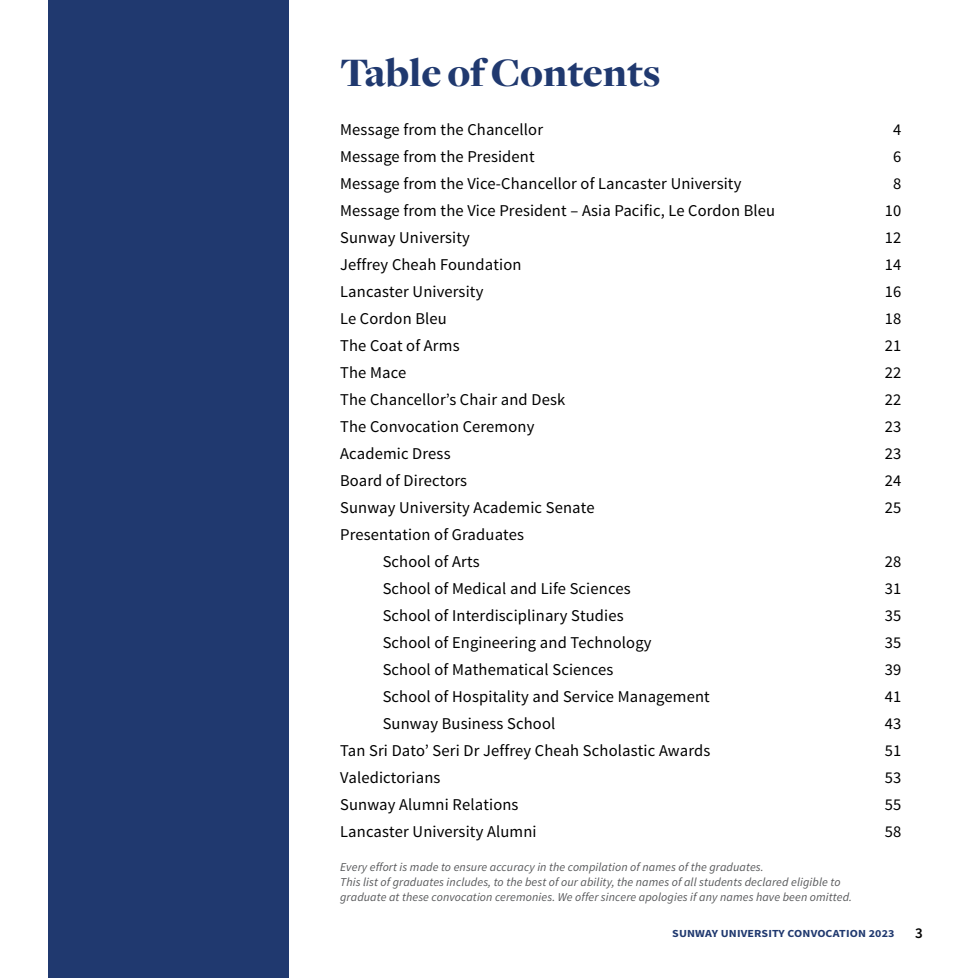
<style>
.page{position:relative;width:978px;height:978px;background:#fff}
.page>*{position:absolute;margin:0;border:0;box-sizing:border-box;transform-origin:0 0}
.t1{font:900 42px "Freight Disp";color:#20396f}
.t2{font:16.5px/27px "Source Sans Pro";letter-spacing:.01em;color:#000;text-align:center}
.t3{font:600 15px "Source Sans Pro";color:#000}
.t4{font:italic 12px/15px "Source Sans Pro";letter-spacing:.01em;color:#58595b}
.t5{font:700 10.8px "Source Sans Pro";letter-spacing:.01em;color:#20396f;scale:1.11 1}
</style>
<div class="page">
<div style="left:48px;top:0;width:240px;height:978px;background:#20396f"></div>
<h1 class="t1" style="left:340px;top:49px;width:322px">Table of Contents</h1>
<p class="t2" style="left:340px;top:116px;width:204px">Message from the Chancellor</p>
<p class="t2" style="left:893px;top:116px;width:10px">4</p>
<p class="t2" style="left:340px;top:143px;width:196px">Message from the President</p>
<p class="t2" style="left:893px;top:143px;width:10px">6</p>
<p class="t2" style="left:340px;top:170px;width:403px">Message from the Vice-Chancellor of Lancaster University</p>
<p class="t2" style="left:893px;top:170px;width:10px">8</p>
<p class="t2" style="left:340px;top:197px;width:437px">Message from the Vice President – Asia Pacific, Le Cordon Bleu</p>
<p class="t2" style="left:885px;top:197px;width:18px">10</p>
<p class="t2" style="left:340px;top:224px;width:131px">Sunway University</p>
<p class="t2" style="left:885px;top:224px;width:18px">12</p>
<p class="t2" style="left:340px;top:251px;width:183px">Jeffrey Cheah Foundation</p>
<p class="t2" style="left:885px;top:251px;width:18px">14</p>
<p class="t2" style="left:340px;top:278px;width:145px">Lancaster University</p>
<p class="t2" style="left:885px;top:278px;width:18px">16</p>
<p class="t2" style="left:340px;top:305px;width:108px">Le Cordon Bleu</p>
<p class="t2" style="left:885px;top:305px;width:18px">18</p>
<p class="t2" style="left:340px;top:332px;width:121px">The Coat of Arms</p>
<p class="t2" style="left:885px;top:332px;width:18px">21</p>
<p class="t2" style="left:340px;top:359px;width:68px">The Mace</p>
<p class="t2" style="left:885px;top:359px;width:18px">22</p>
<p class="t2" style="left:340px;top:386px;width:227px">The Chancellor’s Chair and Desk</p>
<p class="t2" style="left:885px;top:386px;width:18px">22</p>
<p class="t2" style="left:340px;top:413px;width:196px">The Convocation Ceremony</p>
<p class="t2" style="left:885px;top:413px;width:18px">23</p>
<p class="t2" style="left:340px;top:440px;width:112px">Academic Dress</p>
<p class="t2" style="left:885px;top:440px;width:18px">23</p>
<p class="t2" style="left:340px;top:467px;width:128px">Board of Directors</p>
<p class="t2" style="left:885px;top:467px;width:18px">24</p>
<p class="t2" style="left:340px;top:494px;width:256px">Sunway University Academic Senate</p>
<p class="t2" style="left:885px;top:494px;width:18px">25</p>
<p class="t2" style="left:340px;top:521px;width:185px">Presentation of Graduates<br>School of Arts</p>
<p class="t2" style="left:885px;top:548px;width:18px">28</p>
<p class="t2" style="left:383px;top:575px;width:249px">School of Medical and Life Sciences</p>
<p class="t2" style="left:885px;top:575px;width:18px">31</p>
<p class="t2" style="left:383px;top:602px;width:242px">School of Interdisciplinary Studies</p>
<p class="t2" style="left:885px;top:602px;width:18px">35</p>
<p class="t2" style="left:383px;top:629px;width:270px">School of Engineering and Technology</p>
<p class="t2" style="left:885px;top:629px;width:18px">35</p>
<p class="t2" style="left:383px;top:656px;width:232px">School of Mathematical Sciences</p>
<p class="t2" style="left:885px;top:656px;width:18px">39</p>
<p class="t2" style="left:383px;top:683px;width:329px">School of Hospitality and Service Management</p>
<p class="t2" style="left:885px;top:683px;width:18px">41</p>
<p class="t2" style="left:383px;top:710px;width:174px">Sunway Business School</p>
<p class="t2" style="left:885px;top:710px;width:18px">43</p>
<p class="t2" style="left:340px;top:737px;width:372px">Tan Sri Dato’ Seri Dr Jeffrey Cheah Scholastic Awards</p>
<p class="t2" style="left:885px;top:737px;width:18px">51</p>
<p class="t2" style="left:340px;top:764px;width:102px">Valedictorians</p>
<p class="t2" style="left:885px;top:764px;width:18px">53</p>
<p class="t2" style="left:340px;top:791px;width:180px">Sunway Alumni Relations</p>
<p class="t2" style="left:885px;top:791px;width:18px">55</p>
<p class="t2" style="left:340px;top:818px;width:198px">Lancaster University Alumni</p>
<p class="t2" style="left:885px;top:818px;width:18px">58</p>
<p class="t4" style="left:340px;top:859px;width:513px">Every effort is made to ensure accuracy in the compilation of names of the graduates.<br>This list of graduates includes, to the best of our ability, the names of all students declared eligible to graduate at these convocation ceremonies. We offer sincere apologies if any names have been omitted.</p>
<p class="t5" style="left:672px;top:927px;width:202px">SUNWAY UNIVERSITY CONVOCATION 2023</p>
<p class="t3" style="left:915px;top:924px;width:9px">3</p>
</div>
